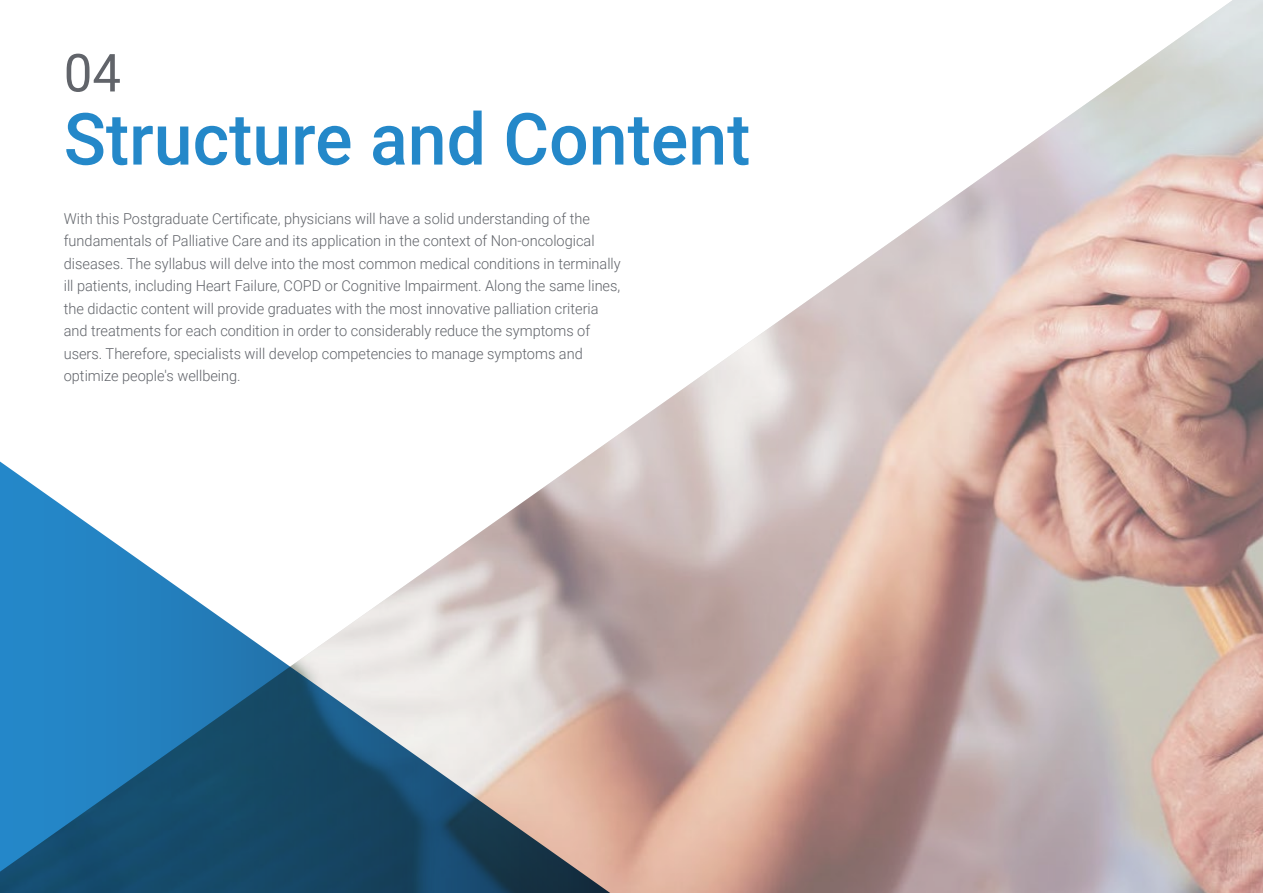
<style>
.page{position:relative;width:1263px;height:893px;background:#fff}
.page>*{position:absolute;margin:0;border:0;box-sizing:border-box;transform-origin:0 0}
.t1{font:500 72px "Roboto";color:#2488c9}
.t2{font:52.5px "Roboto";color:#61646a}
.t3{font:300 15px/22.5px "Roboto";color:#61646a}
</style>
<div class="page">
<img style="left:602px;top:0;width:661px;height:893px">
<svg style="left:0;top:446px;width:640px;height:447px"></svg>
<h2 class="t2" style="left:64px;top:36px;width:59px">04</h2>
<h1 class="t1" style="left:64px;top:89px;width:688px">Structure and Content</h1>
<p class="t3" style="left:64px;top:207px;width:558px">With this Postgraduate Certificate, physicians will have a solid understanding of the fundamentals of Palliative Care and its application in the context of Non-oncological diseases. The syllabus will delve into the most common medical conditions in terminally ill patients, including Heart Failure, COPD or Cognitive Impairment. Along the same lines, the didactic content will provide graduates with the most innovative palliation criteria and treatments for each condition in order to considerably reduce the symptoms of users. Therefore, specialists will develop competencies to manage symptoms and optimize people's wellbeing.</p>
</div>
